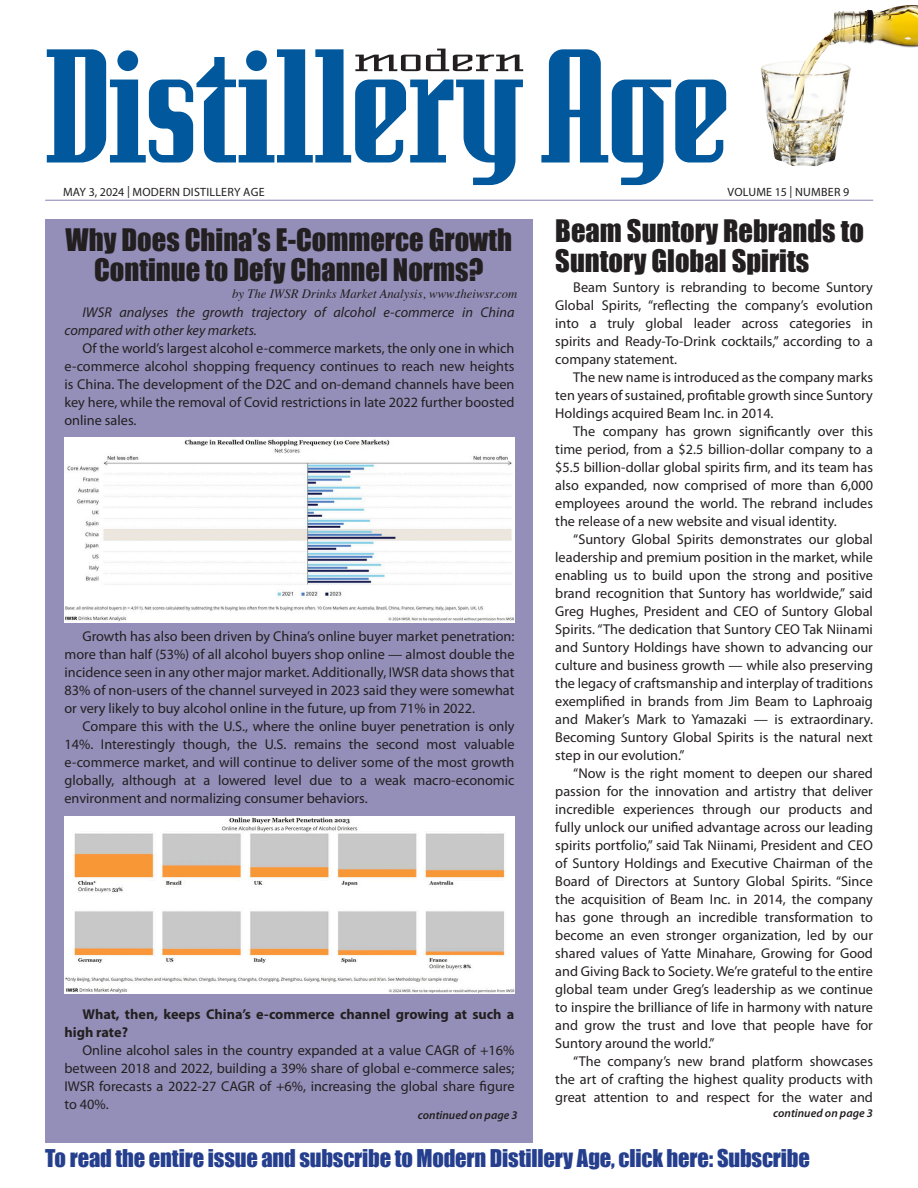
<style>
.page{position:relative;width:918px;height:1188px;background:#fff}
.page>*{position:absolute;margin:0;border:0;box-sizing:border-box;transform-origin:0 0}
.Continued_on_page{font:28.5px/30px "Impact";color:#231f20}
.Header_-_5-Column{font:22.5px "Impact";letter-spacing:-.01em;color:#253f8e}
.Continued_on_page-2{font:14.25px/18px "Myriad Pro";color:#231f20;text-align:justify}
.Continued_on_page-3{font:italic 14.25px/18px "Myriad Pro";color:#231f20}
.Continued_on_page-4{font:700 14.25px/18px "Myriad Pro";color:#231f20}
.byline{font:italic 12.75px "Times";color:#231f20}
.t1{font:12px "Myriad Pro";letter-spacing:.02em;color:#231f20}
.Continued_on_page-5{font:italic 600 11.7px "Myriad Pro";color:#231f20}
</style>
<div class="page">
<hr style="left:45px;top:200px;width:828px;height:1px;background:#948fb8">
<svg style="left:47px;top:49px;width:679px;height:136px"></svg>
<svg style="left:355px;top:49px;width:168px;height:22px"></svg>
<img style="left:761px;top:5px;width:151px;height:161px">
<div style="left:45px;top:220px;width:488px;height:923px;background:#948fb8"></div>
<img style="left:64px;top:438px;width:450px;height:185px">
<img style="left:64px;top:816px;width:450px;height:178px">
<p class="t1" style="left:63px;top:185px;width:203px">MAY 3, 2024 | MODERN DISTILLERY AGE</p>
<p class="t1" style="left:727px;top:185px;width:123px">VOLUME 15 | NUMBER 9</p>
<p class="Continued_on_page" style="left:555px;top:216px;width:310px">Beam Suntory Rebrands to<br>Suntory Global Spirits</p>
<p class="Continued_on_page-2" style="left:555px;top:278px;width:319px;text-indent:18px">Beam Suntory is rebranding to become Suntory Global Spirits, “reflecting the company’s evolution into a truly global leader across categories in spirits and Ready-To-Drink cocktails,” according to a company statement.</p>
<p class="Continued_on_page-2" style="left:555px;top:368px;width:319px;text-indent:18px">The new name is introduced as the company marks ten years of sustained, profitable growth since Suntory Holdings acquired Beam Inc. in 2014.</p>
<p class="Continued_on_page-2" style="left:555px;top:422px;width:319px;text-indent:18px">The company has grown significantly over this time period, from a $2.5 billion-dollar company to a $5.5 billion-dollar global spirits firm, and its team has also expanded, now comprised of more than 6,000 employees around the world. The rebrand includes the release of a new website and visual identity.</p>
<p class="Continued_on_page-2" style="left:555px;top:530px;width:319px;text-indent:18px">“Suntory Global Spirits demonstrates our global leadership and premium position in the market, while enabling us to build upon the strong and positive brand recognition that Suntory has worldwide,” said Greg Hughes, President and CEO of Suntory Global Spirits. “The dedication that Suntory CEO Tak Niinami and Suntory Holdings have shown to advancing our culture and business growth — while also preserving the legacy of craftsmanship and interplay of traditions exemplified in brands from Jim Beam to Laphroaig and Maker’s Mark to Yamazaki — is extraordinary.<br>Becoming Suntory Global Spirits is the natural next step in our evolution.”</p>
<p class="Continued_on_page-2" style="left:555px;top:764px;width:319px;text-indent:18px">“Now is the right moment to deepen our shared passion for the innovation and artistry that deliver incredible experiences through our products and fully unlock our unified advantage across our leading spirits portfolio,” said Tak Niinami, President and CEO of Suntory Holdings and Executive Chairman of the Board of Directors at Suntory Global Spirits. “Since the acquisition of Beam Inc. in 2014, the company has gone through an incredible transformation to become an even stronger organization, led by our shared values of Yatte Minahare, Growing for Good and Giving Back to Society. We’re grateful to the entire global team under Greg’s leadership as we continue to inspire the brilliance of life in harmony with nature and grow the trust and love that people have for Suntory around the world.”</p>
<p class="Continued_on_page-2" style="left:555px;top:1052px;width:319px;text-indent:18px">“The company’s new brand platform showcases the art of crafting the highest quality products with great attention to and respect for the water and</p>
<p class="Continued_on_page" style="left:66px;top:224px;width:448px;text-align:center">Why Does China’s E-Commerce Growth<br>Continue to Defy Channel Norms?</p>
<p class="Continued_on_page-3" style="left:64px;top:303px;width:451px;text-indent:18px">IWSR analyses the growth trajectory of alcohol e-commerce in China compared with other key markets.</p>
<p class="Continued_on_page-2" style="left:64px;top:339px;width:452px;text-indent:18px">Of the world’s largest alcohol e-commerce markets, the only one in which e-commerce alcohol shopping frequency continues to reach new heights is China. The development of the D2C and on-demand channels have been key here, while the removal of Covid restrictions in late 2022 further boosted online sales.</p>
<p class="byline" style="left:232px;top:282px;width:287px">by The IWSR Drinks Market Analysis, www.theiwsr.com</p>
<p class="Continued_on_page-2" style="left:64px;top:627px;width:452px;text-indent:18px">Growth has also been driven by China’s online buyer market penetration: more than half (53%) of all alcohol buyers shop online — almost double the incidence seen in any other major market. Additionally, IWSR data shows that 83% of non-users of the channel surveyed in 2023 said they were somewhat or very likely to buy alcohol online in the future, up from 71% in 2022.</p>
<p class="Continued_on_page-2" style="left:64px;top:717px;width:452px;text-indent:18px">Compare this with the U.S., where the online buyer penetration is only 14%. Interestingly though, the U.S. remains the second most valuable e-commerce market, and will continue to deliver some of the most growth globally, although at a lowered level due to a weak macro-economic environment and normalizing consumer behaviors.</p>
<p class="Continued_on_page-4" style="left:64px;top:1005px;width:452px;text-indent:18px">What, then, keeps China’s e-commerce channel growing at such a high rate?</p>
<p class="Continued_on_page-2" style="left:64px;top:1041px;width:452px;text-indent:18px">Online alcohol sales in the country expanded at a value CAGR of +16% between 2018 and 2022, building a 39% share of global e-commerce sales; IWSR forecasts a 2022-27 CAGR of +6%, increasing the global share figure to 40%.</p>
<p class="Continued_on_page-5" style="left:773px;top:1106px;width:101px">continued on page 3</p>
<p class="Header_-_5-Column" style="left:45px;top:1141px;width:766px">To read the entire issue and subscribe to Modern Distillery Age, click here: Subscribe</p>
<p class="Continued_on_page-5" style="left:418px;top:1108px;width:101px">continued on page 3</p>
</div>
